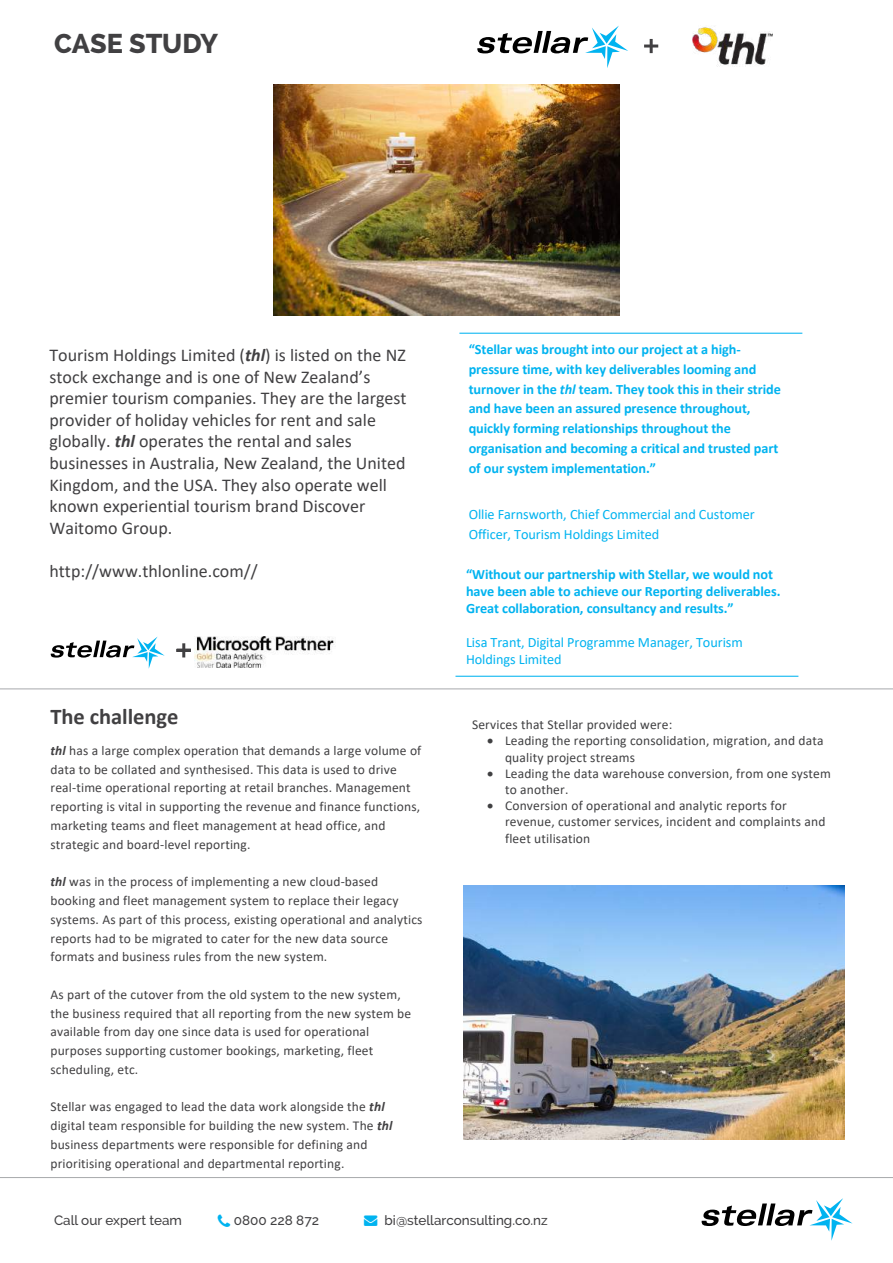
<style>
.page{position:relative;width:893px;height:1263px;background:#fff}
.page>*{position:absolute;margin:0;border:0;box-sizing:border-box;transform-origin:0 0}
.t1{font:800 27px "Raleway";letter-spacing:-.005em;color:#414042}
.t2{font:700 22.5px "Calibri";letter-spacing:-.005em;color:#414042}
.t3{font:18px/21.6px "Calibri";color:#414042}
.t4{font:700 14.25px/19.8px "Calibri";letter-spacing:-.005em;color:#00b3f0}
.t5{font:14.25px/19.8px "Calibri";letter-spacing:-.005em;color:#00b3f0}
.t6{font:13.5px/18.8px "Calibri";letter-spacing:.01em;color:#414042}
.t7{font:13.5px/16.2px "Calibri";letter-spacing:.01em;color:#404042}
.t8{font:500 13.5px "Raleway";color:#414042}
.s1{font-weight:700;font-style:italic}
.s2{font-style:italic}
.s3{color:#00b3f0}
</style>
<div class="page">
<img style="left:274px;top:85px;width:345px;height:230px">
<hr style="left:459px;top:333px;width:343px;height:1px;background:#00b3f0">
<svg style="left:51px;top:636px;width:114px;height:33px"></svg>
<img style="left:194px;top:637px;width:142px;height:30px">
<hr style="left:182px;top:643px;width:3px;height:14px;background:#414042">
<hr style="left:0;top:689px;width:893px;height:1px;background:#a7a9ac">
<svg style="left:477px;top:26px;width:151px;height:42px"></svg>
<img style="left:692px;top:27px;width:80px;height:40px">
<hr style="left:650px;top:39px;width:3px;height:14px;background:#414042">
<hr style="left:644px;top:45px;width:14px;height:3px;background:#414042">
<hr style="left:0;top:1177px;width:893px;height:1px;background:#a7a9ac">
<svg style="left:702px;top:1198px;width:151px;height:43px"></svg>
<hr style="left:177px;top:649px;width:14px;height:3px;background:#414042">
<img style="left:463px;top:885px;width:381px;height:254px">
<hr style="left:455px;top:676px;width:343px;height:1px;background:#00b3f0">
<h1 class="t1" style="left:54px;top:28px;width:166px">CASE STUDY</h1>
<p class="t3" style="left:49px;top:344px;width:359px">Tourism Holdings Limited (<span class="s1">thl</span>) is listed on the NZ stock exchange and is one of New Zealand’s premier tourism companies. They are the largest provider of holiday vehicles for rent and sale globally. <span class="s1">thl</span> operates the rental and sales businesses in Australia, New Zealand, the United Kingdom, and the USA. They also operate well known experiential tourism brand Discover Waitomo Group.</p>
<h3 class="t3" style="left:49px;top:560px;width:210px">http://www.thlonline.com//</h3>
<h2 class="t2" style="left:50px;top:700px;width:129px">The challenge</h2>
<p class="t6" style="left:50px;top:741px;width:372px"><span class="s1">thl</span> has a large complex operation that demands a large volume of data to be collated and synthesised. This data is used to drive real-time operational reporting at retail branches. Management reporting is vital in supporting the revenue and finance functions, marketing teams and fleet management at head office, and strategic and board-level reporting.</p>
<p class="t6" style="left:50px;top:872px;width:374px"><span class="s1">thl</span> was in the process of implementing a new cloud-based booking and fleet management system to replace their legacy systems. As part of this process, existing operational and analytics reports had to be migrated to cater for the new data source formats and business rules from the new system.</p>
<p class="t6" style="left:50px;top:984px;width:362px">As part of the cutover from the old system to the new system, the business required that all reporting from the new system be available from day one since data is used for operational purposes supporting customer bookings, marketing, fleet scheduling, etc.</p>
<p class="t6" style="left:50px;top:1097px;width:344px">Stellar was engaged to lead the data work alongside the <span class="s1">thl </span>digital team responsible for building the new system. The <span class="s1">thl </span>business departments were responsible for defining and prioritising operational and departmental reporting.</p>
<p class="t4" style="left:469px;top:339px;width:314px">“Stellar was brought into our project at a high&shy;pressure time, with key deliverables looming and turnover in the <span class="s2">thl</span> team. They took this in their stride and have been an assured presence throughout, quickly forming relationships throughout the organisation and becoming a critical and trusted part of our system implementation.”</p>
<p class="t5" style="left:469px;top:504px;width:288px">Ollie Farnsworth, Chief Commercial and Customer<br>Officer, Tourism Holdings Limited</p>
<p class="t4" style="left:466px;top:565px;width:316px;line-height:17.1px">“Without our partnership with Stellar, we would not have been able to achieve our Reporting deliverables.<br>Great collaboration, consultancy and results.”</p>
<p class="t5" style="left:466px;top:634px;width:278px;line-height:17.1px">Lisa Trant, Digital Programme Manager, Tourism<br>Holdings Limited</p>
<p class="t7" style="left:472px;top:716px;width:202px">Services that Stellar provided were:</p>
<p class="t7" style="left:505px;top:732px;width:320px;text-indent:-18px">• Leading the reporting consolidation, migration, and data quality project streams</p>
<p class="t7" style="left:505px;top:765px;width:327px;text-indent:-18px">• Leading the data warehouse conversion, from one system to another.</p>
<p class="t7" style="left:505px;top:797px;width:322px;text-indent:-18px">• Conversion of operational and analytic reports for revenue, customer services, incident and complaints and fleet utilisation</p>
<p class="t8" style="left:54px;top:1213px;width:130px">Call our expert team</p>
<p class="t8" style="left:234px;top:1213px;width:87px">0800 228 872</p>
<p class="t8" style="left:364px;top:1213px;width:185px"><span class="s3">→</span> bi@stellarconsulting.co.nz</p>
</div>
